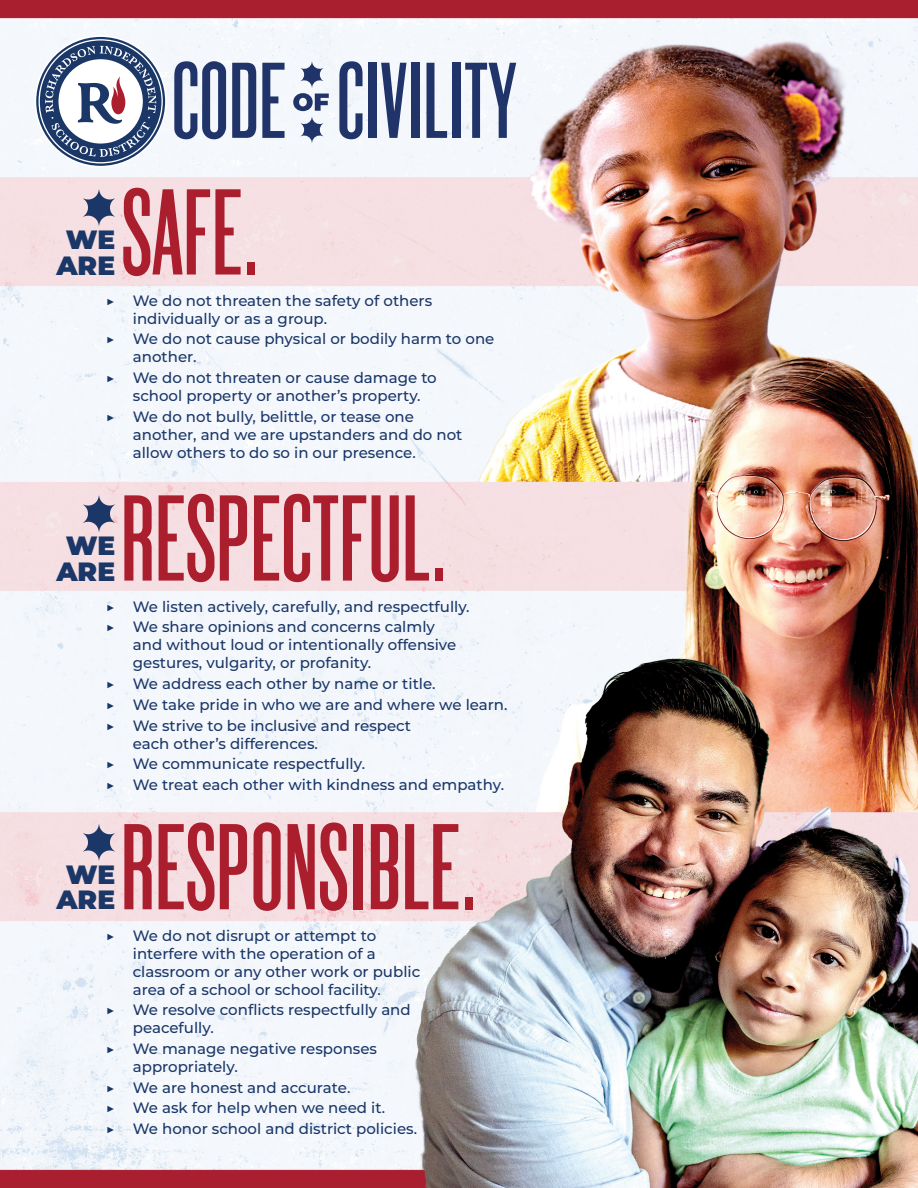
<style>
.page{position:relative;width:918px;height:1188px;background:#fff}
.page>*{position:absolute;margin:0;border:0;box-sizing:border-box;transform-origin:0 0}
.t1{font:106.5px "Poster Sans";color:#aa1e2e}
.t2{font:900 26.4px "Montserrat";color:#1a3768}
.t3{font:500 15px/18px "Montserrat";color:#1a3768}
.s1{font-weight:400}
</style>
<div class="page">
<img style="left:0;top:0;width:918px;height:1188px">
<svg style="left:83px;top:189px;width:32px;height:37px"></svg>
<svg style="left:83px;top:495px;width:32px;height:37px"></svg>
<svg style="left:83px;top:824px;width:32px;height:37px"></svg>
<svg style="left:174px;top:61px;width:52px;height:78px"></svg>
<svg style="left:232px;top:63px;width:24px;height:75px"></svg>
<svg style="left:262px;top:63px;width:23px;height:75px"></svg>
<svg style="left:339px;top:61px;width:24px;height:78px"></svg>
<div style="left:368px;top:63px;width:9px;height:75px;background:#213469"></div>
<svg style="left:381px;top:63px;width:25px;height:75px"></svg>
<div style="left:411px;top:63px;width:8px;height:75px;background:#213469"></div>
<svg style="left:427px;top:63px;width:20px;height:75px"></svg>
<div style="left:452px;top:63px;width:9px;height:75px;background:#213469"></div>
<svg style="left:465px;top:63px;width:51px;height:75px"></svg>
<svg style="left:36px;top:37px;width:129px;height:129px"></svg>
<svg style="left:293px;top:61px;width:36px;height:50px"></svg>
<svg style="left:300px;top:117px;width:23px;height:26px"></svg>
<p class="t1" style="left:121px;top:166px;width:142px">SAFE.</p>
<p class="t3" style="left:133px;top:291px;width:301px;text-indent:-27px"><span class="s1">▶</span> We do not threaten the safety of others individually or as a group.</p>
<p class="t3" style="left:133px;top:329px;width:363px;text-indent:-27px"><span class="s1">▶</span> We do not cause physical or bodily harm to one another.</p>
<p class="t3" style="left:133px;top:368px;width:306px;text-indent:-27px"><span class="s1">▶</span> We do not threaten or cause damage to school property or another’s property.</p>
<p class="t3" style="left:133px;top:407px;width:331px;text-indent:-27px"><span class="s1">▶</span> We do not bully, belittle, or tease one another, and we are upstanders and do not allow others to do so in our presence.</p>
<p class="t2" style="left:66px;top:220px;width:51px">WE</p>
<p class="t2" style="left:56px;top:246px;width:60px">ARE</p>
<p class="t1" style="left:121px;top:472px;width:330px">RESPECTFUL.</p>
<p class="t3" style="left:106px;top:597px;width:365px"><span class="s1">▶</span> We listen actively, carefully, and respectfully.</p>
<p class="t3" style="left:133px;top:618px;width:325px;text-indent:-27px"><span class="s1">▶</span> We share opinions and concerns calmly and without loud or intentionally offensive gestures, vulgarity, or profanity.</p>
<p class="t3" style="left:106px;top:674px;width:331px"><span class="s1">▶</span> We address each other by name or title.</p>
<p class="t3" style="left:106px;top:695px;width:403px"><span class="s1">▶</span> We take pride in who we are and where we learn.</p>
<p class="t3" style="left:133px;top:716px;width:280px;text-indent:-27px"><span class="s1">▶</span> We strive to be inclusive and respect each other’s differences.</p>
<p class="t3" style="left:106px;top:754px;width:261px"><span class="s1">▶</span> We communicate respectfully.</p>
<p class="t3" style="left:106px;top:775px;width:400px"><span class="s1">▶</span> We treat each other with kindness and empathy.</p>
<p class="t2" style="left:66px;top:526px;width:51px">WE</p>
<p class="t2" style="left:56px;top:552px;width:60px">ARE</p>
<p class="t1" style="left:121px;top:801px;width:359px">RESPONSIBLE.</p>
<p class="t3" style="left:133px;top:926px;width:289px;text-indent:-27px"><span class="s1">▶</span> We do not disrupt or attempt to interfere with the operation of a classroom or any other work or public area of a school or school facility.</p>
<p class="t3" style="left:133px;top:1000px;width:279px;text-indent:-27px"><span class="s1">▶</span> We resolve conflicts respectfully and peacefully.</p>
<p class="t3" style="left:133px;top:1039px;width:246px;text-indent:-27px"><span class="s1">▶</span> We manage negative responses appropriately.</p>
<p class="t3" style="left:106px;top:1078px;width:246px"><span class="s1">▶</span> We are honest and accurate.</p>
<p class="t3" style="left:106px;top:1098px;width:281px"><span class="s1">▶</span> We ask for help when we need it.</p>
<p class="t3" style="left:106px;top:1119px;width:313px"><span class="s1">▶</span> We honor school and district policies.</p>
<p class="t2" style="left:66px;top:855px;width:51px">WE</p>
<p class="t2" style="left:56px;top:880px;width:60px">ARE</p>
</div>
